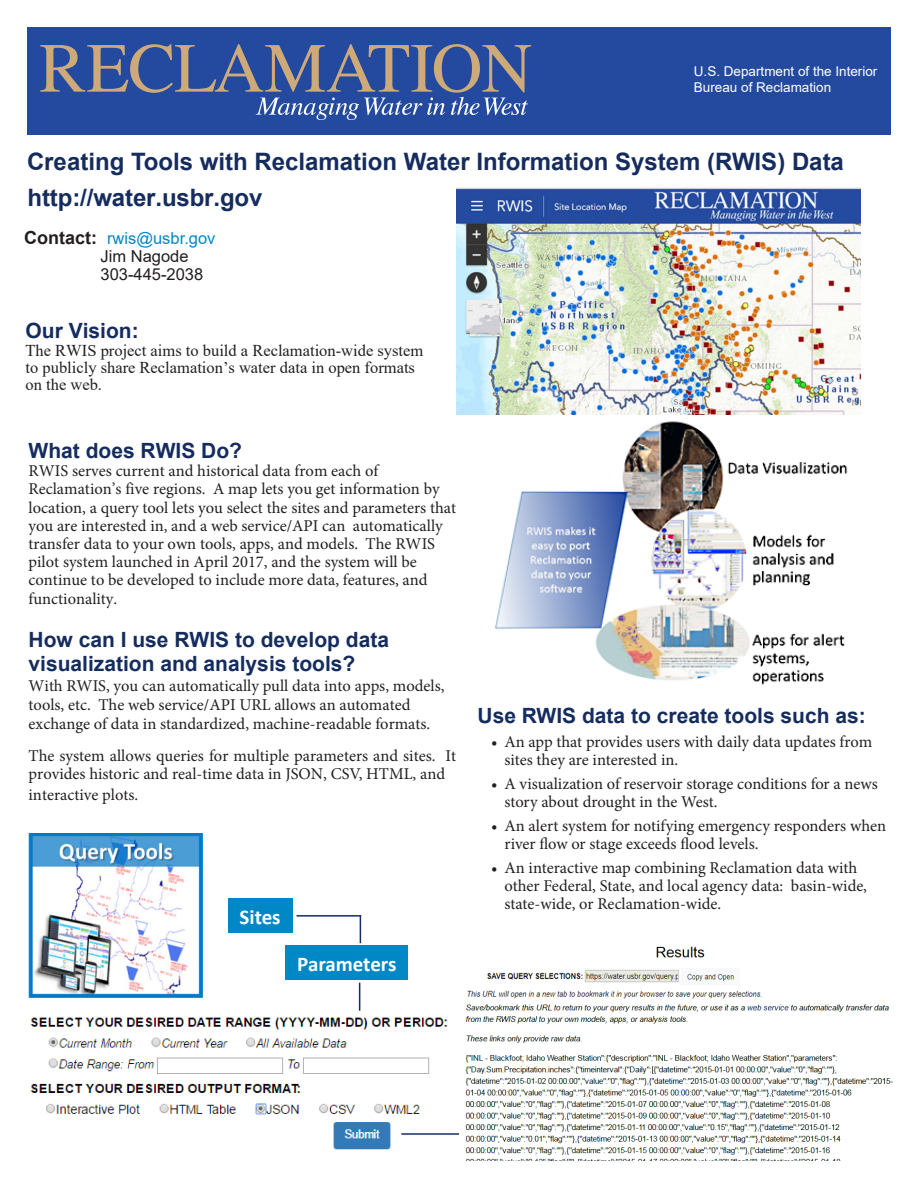
<style>
.page{position:relative;width:918px;height:1188px;background:#fff}
.page>*{position:absolute;margin:0;border:0;box-sizing:border-box;transform-origin:0 0}
.t1{font:700 24px/36.8px "Arial";color:#152c5f}
.t2{font:700 21px/24px "Arial";color:#152c5f}
.t3{font:700 21px "Calibri";color:#fff}
.t4{font:16.5px/18.1px "Minion Pro";color:#231f20}
.t5{font:16.5px/17px "Times New Roman";color:#231f20}
.t6{font:16.5px "Arial";color:#0088c6}
.t7{font:16.5px/18px "Arial";color:#231f20}
.t8{font:13.5px/16.2px "Arial";color:#fff}
.s1{font-style:inherit}
.s2{font-weight:700;font-size:18px;color:#231f20}
</style>
<div class="page">
<div style="left:27px;top:27px;width:864px;height:108px;background:#244a9f"></div>
<svg style="left:40px;top:44px;width:491px;height:76px"></svg>
<img style="left:457px;top:188px;width:403px;height:227px">
<img style="left:465px;top:946px;width:428px;height:215px">
<img style="left:29px;top:833px;width:174px;height:164px">
<img style="left:30px;top:1017px;width:418px;height:133px">
<svg style="left:228px;top:899px;width:180px;height:112px"></svg>
<hr style="left:401px;top:1133px;width:58px;height:2px;background:#152c5f">
<img style="left:495px;top:421px;width:353px;height:264px">
<img style="left:465px;top:958px;width:322px;height:41px">
<p class="t8" style="left:694px;top:63px;width:185px">U.S. Department of the Interior<br>Bureau of Reclamation</p>
<p class="t1" style="left:27px;top:143px;width:819px">Creating Tools with Reclamation Water Information System (RWIS) Data <span class="s1">http://water.usbr.gov</span></p>
<p class="t6" style="left:24px;top:227px;width:193px"><span class="s2">Contact:</span> rwis@usbr.gov</p>
<p class="t7" style="left:101px;top:247px;width:104px">Jim Nagode<br>303-445-2038</p>
<p class="t2" style="left:26px;top:319px;width:115px">Our Vision:</p>
<p class="t5" style="left:26px;top:341px;width:399px">The RWIS project aims to build a Reclamation-wide system to publicly share Reclamation’s water data in open formats on the web.</p>
<p class="t2" style="left:29px;top:439px;width:215px">What does RWIS Do?</p>
<p class="t4" style="left:29px;top:462px;width:429px">RWIS serves current and historical data from each of Reclamation’s five regions. A map lets you get information by location, a query tool lets you select the sites and parameters that you are interested in, and a web service/API can automatically transfer data to your own tools, apps, and models. The RWIS pilot system launched in April 2017, and the system will be continue to be developed to include more data, features, and functionality.</p>
<p class="t2" style="left:29px;top:628px;width:362px">How can I use RWIS to develop data visualization and analysis tools?</p>
<p class="t4" style="left:29px;top:676px;width:417px;line-height:19.2px">With RWIS, you can automatically pull data into apps, models, tools, etc. The web service/API URL allows an automated exchange of data in standardized, machine-readable formats.</p>
<p class="t4" style="left:29px;top:746px;width:429px">The system allows queries for multiple parameters and sites. It provides historic and real-time data in JSON, CSV, HTML, and</p>
<p class="t4" style="left:29px;top:785px;width:111px">interactive plots.</p>
<p class="t3" style="left:240px;top:902px;width:43px">Sites</p>
<p class="t3" style="left:297px;top:949px;width:101px">Parameters</p>
<p class="t2" style="left:478px;top:704px;width:390px">Use RWIS data to create tools such as:</p>
<p class="t4" style="left:505px;top:733px;width:369px;text-indent:-13px">• An app that provides users with daily data updates from sites they are interested in.</p>
<p class="t4" style="left:505px;top:775px;width:375px;text-indent:-13px">• A visualization of reservoir storage conditions for a news story about drought in the West.</p>
<p class="t4" style="left:505px;top:817px;width:383px;text-indent:-13px">• An alert system for notifying emergency responders when river flow or stage exceeds flood levels.</p>
<p class="t4" style="left:505px;top:859px;width:364px;text-indent:-13px">• An interactive map combining Reclamation data with other Federal, State, and local agency data: basin-wide, state-wide, or Reclamation-wide.</p>
</div>
